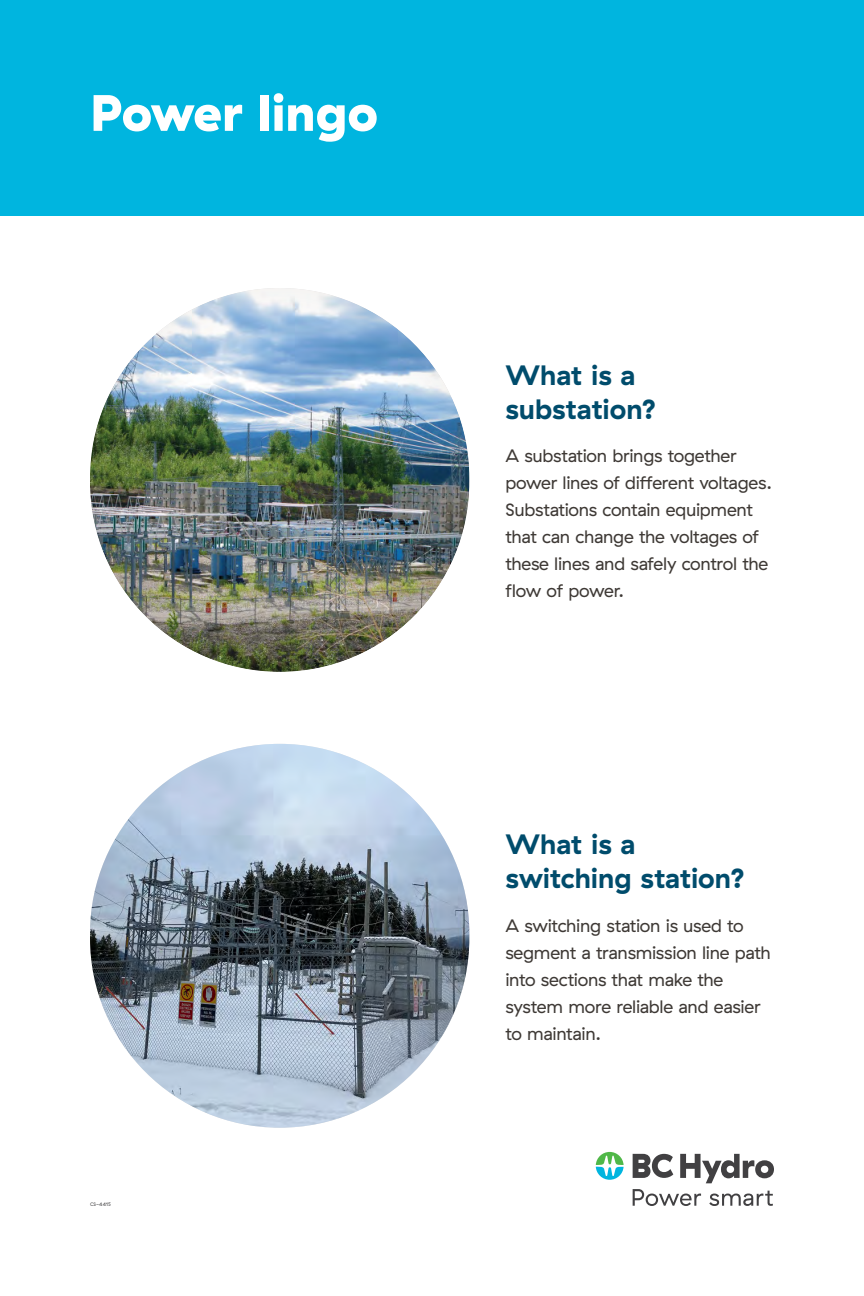
<style>
.page{position:relative;width:864px;height:1296px;background:#fff}
.page>*{position:absolute;margin:0;border:0;box-sizing:border-box;transform-origin:0 0}
.t1{font:900 51.05px "GT Haptik";color:#fff}
.t2{font:700 28px/33.6px "GT Haptik";letter-spacing:-.005em;color:#004c6c}
.t3{font:18px/27px "GT Haptik";letter-spacing:-.015em;color:#3e3935}
.t4{font:5px "GT Haptik";letter-spacing:.005em;color:#414042}
</style>
<div class="page">
<svg style="left:596px;top:1152px;width:28px;height:28px"></svg>
<svg style="left:633px;top:1154px;width:40px;height:24px"></svg>
<svg style="left:680px;top:1154px;width:94px;height:29px"></svg>
<svg style="left:633px;top:1189px;width:68px;height:17px"></svg>
<svg style="left:709px;top:1191px;width:64px;height:15px"></svg>
<div style="left:0;top:0;width:864px;height:216px;background:#00b5df"></div>
<img style="left:90px;top:744px;width:379px;height:384px;border-radius:190px">
<div style="left:90px;top:287px;width:380px;height:385px;background:#a5978a;opacity:.2"></div>
<h1 class="t1" style="left:90px;top:80px;width:289px">Power lingo</h1>
<p class="t4" style="left:90px;top:1201px;width:22px">CS-4415</p>
<h2 class="t2" style="left:505px;top:359px;width:153px">What is a substation?</h2>
<p class="t3" style="left:505px;top:443px;width:268px">A substation brings together power lines of different voltages.<br>Substations contain equipment that can change the voltages of these lines and safely control the flow of power.</p>
<h2 class="t2" style="left:505px;top:828px;width:242px">What is a switching station?</h2>
<p class="t3" style="left:505px;top:912px;width:267px">A switching station is used to segment a transmission line path into sections that make the system more reliable and easier to maintain.</p>
</div>
